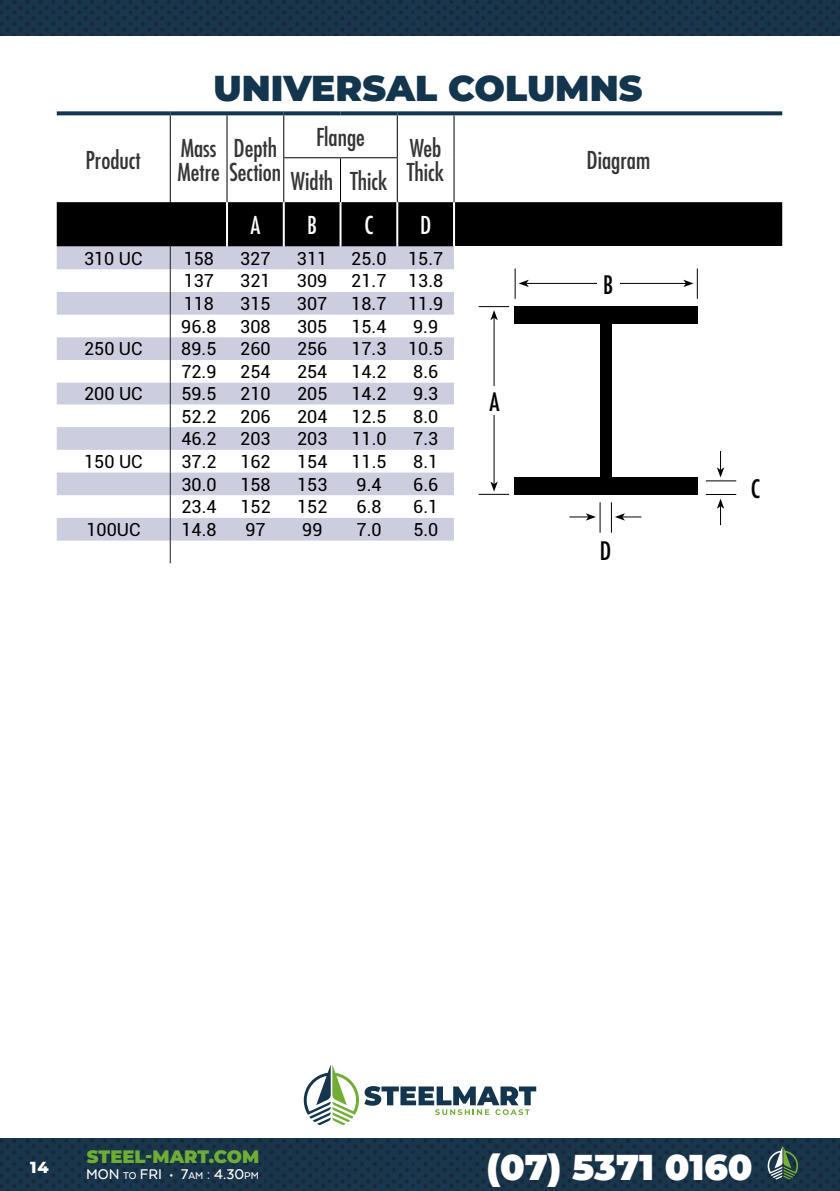
<style>
.page{position:relative;width:840px;height:1191px;background:#fff}
.page>*{position:absolute;margin:0;border:0;box-sizing:border-box;transform-origin:0 0}
.t1{font:900 36px "Montserrat";color:#13354e}
.t2{font:900 36px "Montserrat";color:#fff}
.t3{font:500 28px "Futura Con";color:#000}
.t4{font:condensed 24px/24px "Futura Std";color:#353535}
.t5{font:condensed 24px "Futura Std";color:#fff}
.t6{font:18px "Roboto";color:#000}
.t7{font:900 18px "Montserrat";color:#6fad33}
.t8{font:500 16.2px "Texta Alt";color:#fff}
.t9{font:800 16px "Montserrat";color:#fff}
.s1{font-size:11.4px}
</style>
<div class="page">
<img style="left:0;top:1138px;width:265px;height:53px">
<img style="left:265px;top:1138px;width:279px;height:53px">
<img style="left:544px;top:1138px;width:295px;height:53px">
<img style="left:0;top:0;width:265px;height:35px">
<img style="left:265px;top:0;width:279px;height:35px">
<img style="left:544px;top:0;width:295px;height:35px">
<svg style="left:303px;top:1064px;width:233px;height:61px"></svg>
<svg style="left:767px;top:1146px;width:30px;height:33px"></svg>
<hr style="left:170px;top:115px;width:1px;height:43px;background:#000">
<hr style="left:226px;top:115px;width:1px;height:43px;background:#000">
<hr style="left:170px;top:158px;width:1px;height:44px;background:#000">
<hr style="left:226px;top:158px;width:1px;height:44px;background:#000">
<hr style="left:283px;top:115px;width:1px;height:42px;background:#000">
<hr style="left:396px;top:115px;width:1px;height:42px;background:#000">
<hr style="left:453px;top:115px;width:1px;height:43px;background:#000">
<hr style="left:453px;top:158px;width:1px;height:44px;background:#000">
<hr style="left:283px;top:157px;width:57px;height:1px;background:#000">
<hr style="left:283px;top:158px;width:1px;height:44px;background:#000">
<hr style="left:340px;top:157px;width:57px;height:1px;background:#000">
<hr style="left:340px;top:158px;width:1px;height:44px;background:#000">
<hr style="left:396px;top:158px;width:1px;height:44px;background:#000">
<svg style="left:57px;top:111px;width:113px;height:4px"></svg>
<svg style="left:170px;top:111px;width:57px;height:4px"></svg>
<svg style="left:227px;top:111px;width:56px;height:4px"></svg>
<svg style="left:283px;top:111px;width:57px;height:4px"></svg>
<svg style="left:340px;top:111px;width:57px;height:4px"></svg>
<svg style="left:397px;top:111px;width:57px;height:4px"></svg>
<svg style="left:454px;top:111px;width:327px;height:4px"></svg>
<svg style="left:57px;top:202px;width:724px;height:361px"></svg>
<div style="left:483px;top:387px;width:22px;height:28px;background:#fff"></div>
<div style="left:596px;top:269px;width:23px;height:29px;background:#fff"></div>
<div style="left:594px;top:536px;width:22px;height:28px;background:#fff"></div>
<div style="left:743px;top:474px;width:23px;height:28px;background:#fff"></div>
<div style="left:600px;top:306px;width:11px;height:189px;background:#000"></div>
<h1 class="t1" style="left:213px;top:62px;width:430px">UNIVERSAL COLUMNS</h1>
<h3 class="t4" style="left:233px;top:136px;width:45px">Depth</h3>
<h3 class="t4" style="left:316px;top:125px;width:50px">Flange</h3>
<h3 class="t4" style="left:406px;top:136px;width:39px">Web<br>Thick</h3>
<h3 class="t4" style="left:86px;top:148px;width:57px">Product</h3>
<h3 class="t4" style="left:177px;top:136px;width:105px">Mass<br>Metre Section</h3>
<h3 class="t4" style="left:291px;top:169px;width:98px">Width Thick</h3>
<h3 class="t5" style="left:250px;top:211px;width:11px">A</h3>
<h3 class="t5" style="left:307px;top:211px;width:12px">B</h3>
<h3 class="t5" style="left:364px;top:211px;width:10px">C</h3>
<h3 class="t5" style="left:420px;top:211px;width:13px">D</h3>
<p class="t6" style="left:84px;top:246px;width:60px">310 UC</p>
<p class="t6" style="left:183px;top:246px;width:32px">158</p>
<p class="t6" style="left:240px;top:246px;width:32px">327</p>
<p class="t6" style="left:297px;top:246px;width:32px">311</p>
<p class="t6" style="left:351px;top:246px;width:93px">25.0 15.7</p>
<p class="t6" style="left:183px;top:268px;width:32px">137</p>
<p class="t6" style="left:240px;top:268px;width:32px">321</p>
<p class="t6" style="left:297px;top:268px;width:32px">309</p>
<p class="t6" style="left:351px;top:268px;width:93px">21.7 13.8</p>
<p class="t6" style="left:184px;top:291px;width:32px">118</p>
<p class="t6" style="left:240px;top:291px;width:32px">315</p>
<p class="t6" style="left:297px;top:291px;width:32px">307</p>
<p class="t6" style="left:351px;top:291px;width:93px">18.7 11.9</p>
<p class="t6" style="left:181px;top:314px;width:37px">96.8</p>
<p class="t6" style="left:240px;top:314px;width:32px">308</p>
<p class="t6" style="left:297px;top:314px;width:32px">305</p>
<p class="t6" style="left:351px;top:314px;width:37px">15.4</p>
<p class="t6" style="left:413px;top:314px;width:27px">9.9</p>
<p class="t6" style="left:84px;top:336px;width:60px">250 UC</p>
<p class="t6" style="left:181px;top:336px;width:37px">89.5</p>
<p class="t6" style="left:240px;top:336px;width:32px">260</p>
<p class="t6" style="left:297px;top:336px;width:32px">256</p>
<p class="t6" style="left:351px;top:336px;width:93px">17.3 10.5</p>
<p class="t6" style="left:181px;top:359px;width:37px">72.9</p>
<p class="t6" style="left:240px;top:359px;width:32px">254</p>
<p class="t6" style="left:297px;top:359px;width:32px">254</p>
<p class="t6" style="left:351px;top:359px;width:37px">14.2</p>
<p class="t6" style="left:413px;top:359px;width:27px">8.6</p>
<p class="t6" style="left:84px;top:381px;width:60px">200 UC</p>
<p class="t6" style="left:181px;top:381px;width:37px">59.5</p>
<p class="t6" style="left:240px;top:381px;width:32px">210</p>
<p class="t6" style="left:297px;top:381px;width:32px">205</p>
<p class="t6" style="left:351px;top:381px;width:37px">14.2</p>
<p class="t6" style="left:413px;top:381px;width:27px">9.3</p>
<p class="t6" style="left:181px;top:403px;width:37px">52.2</p>
<p class="t6" style="left:240px;top:403px;width:32px">206</p>
<p class="t6" style="left:297px;top:403px;width:32px">204</p>
<p class="t6" style="left:351px;top:403px;width:37px">12.5</p>
<p class="t6" style="left:413px;top:403px;width:27px">8.0</p>
<p class="t6" style="left:181px;top:426px;width:37px">46.2</p>
<p class="t6" style="left:240px;top:426px;width:32px">203</p>
<p class="t6" style="left:297px;top:426px;width:32px">203</p>
<p class="t6" style="left:351px;top:426px;width:37px">11.0</p>
<p class="t6" style="left:413px;top:426px;width:27px">7.3</p>
<p class="t6" style="left:84px;top:449px;width:60px">150 UC</p>
<p class="t6" style="left:181px;top:449px;width:37px">37.2</p>
<p class="t6" style="left:240px;top:449px;width:32px">162</p>
<p class="t6" style="left:297px;top:449px;width:32px">154</p>
<p class="t6" style="left:351px;top:449px;width:37px">11.5</p>
<p class="t6" style="left:413px;top:449px;width:27px">8.1</p>
<p class="t6" style="left:181px;top:471px;width:37px">30.0</p>
<p class="t6" style="left:240px;top:471px;width:32px">158</p>
<p class="t6" style="left:297px;top:471px;width:32px">153</p>
<p class="t6" style="left:356px;top:471px;width:27px">9.4</p>
<p class="t6" style="left:413px;top:471px;width:27px">6.6</p>
<p class="t6" style="left:181px;top:494px;width:37px">23.4</p>
<p class="t6" style="left:240px;top:494px;width:32px">152</p>
<p class="t6" style="left:297px;top:494px;width:32px">152</p>
<p class="t6" style="left:356px;top:494px;width:27px">6.8</p>
<p class="t6" style="left:413px;top:494px;width:27px">6.1</p>
<p class="t6" style="left:86px;top:517px;width:55px">100UC</p>
<p class="t6" style="left:181px;top:517px;width:37px">14.8</p>
<p class="t6" style="left:245px;top:517px;width:22px">97</p>
<p class="t6" style="left:302px;top:517px;width:22px">99</p>
<p class="t6" style="left:356px;top:517px;width:27px">7.0</p>
<p class="t6" style="left:413px;top:517px;width:27px">5.0</p>
<h2 class="t3" style="left:489px;top:385px;width:12px">A</h2>
<h3 class="t4" style="left:586px;top:148px;width:65px">Diagram</h3>
<h2 class="t3" style="left:602px;top:267px;width:12px">B</h2>
<h2 class="t3" style="left:599px;top:534px;width:13px">D</h2>
<h2 class="t3" style="left:750px;top:472px;width:11px">C</h2>
<p class="t9" style="left:30px;top:1155px;width:20px">14</p>
<p class="t7" style="left:87px;top:1142px;width:174px">STEEL-MART.COM</p>
<p class="t8" style="left:86px;top:1165px;width:174px">MON <span class="s1">to</span> FRI • 7<span class="s1">am</span> : 4.30<span class="s1">pm</span></p>
<h1 class="t2" style="left:486px;top:1140px;width:267px">(07) 5371 0160</h1>
</div>
